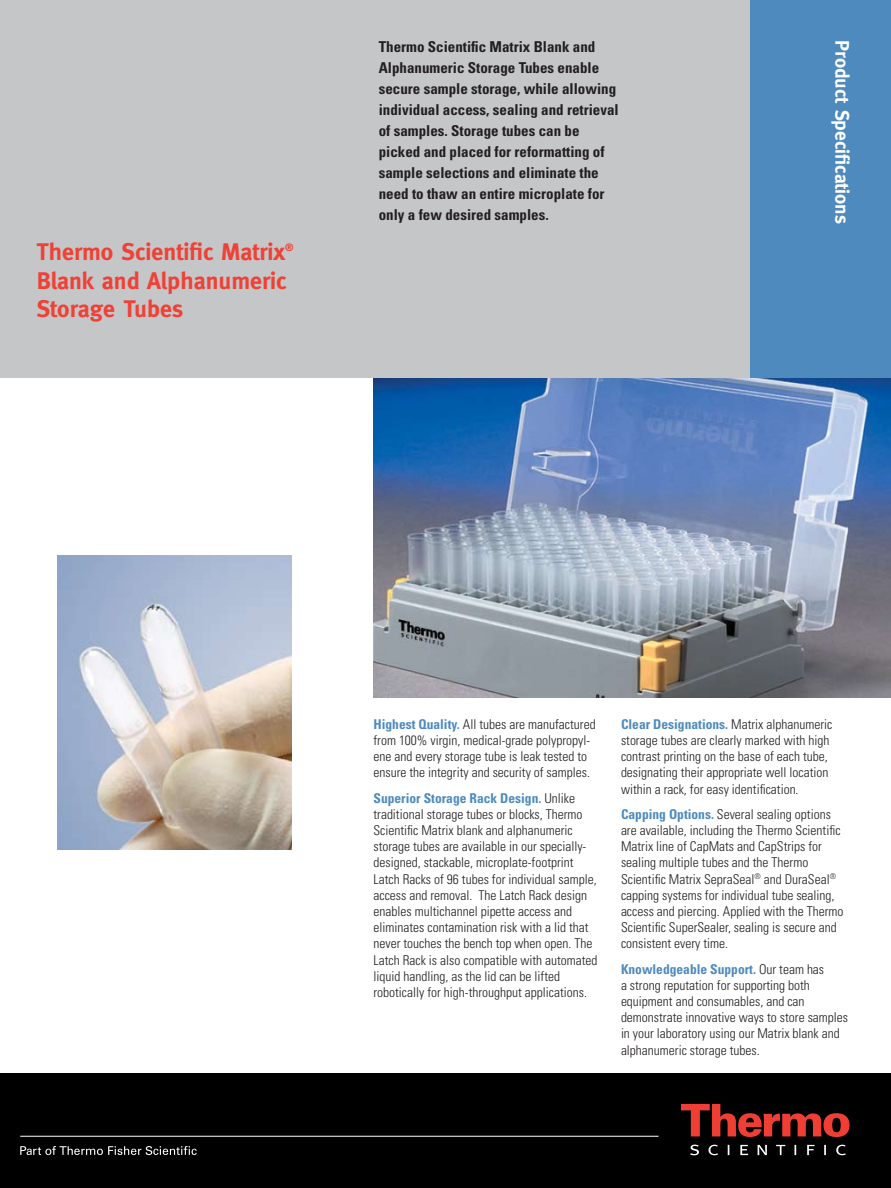
<style>
.page{position:relative;width:891px;height:1188px;background:#fff}
.page>*{position:absolute;margin:0;border:0;box-sizing:border-box;transform-origin:0 0}
.t1{font:700 24px/28.8px "Meta";color:#ef4135}
.t2{font:700 19.5px "Meta";color:#fff}
.t3{font:700 condensed 15px/21px "Univers";color:#231f20}
.t4{font:300 condensed 13.5px/16.2px "Univers";color:#231f20}
.t5{font:700 10.5px "Meta";color:#ef4135}
.s1{font-weight:700;color:#4e8abe}
</style>
<div class="page">
<img style="left:374px;top:378px;width:517px;height:320px">
<div style="left:0;top:0;width:753px;height:378px;background:#c5c6c8"></div>
<div style="left:750px;top:0;width:141px;height:378px;background:#4e8abe"></div>
<div style="left:0;top:1073px;width:891px;height:115px;background:#000"></div>
<svg style="left:20px;top:1146px;width:177px;height:9px"></svg>
<svg style="left:681px;top:1104px;width:169px;height:33px"></svg>
<svg style="left:690px;top:1145px;width:156px;height:10px"></svg>
<hr style="left:20px;top:1136px;width:638px;height:1px;background:#fff">
<img style="left:57px;top:556px;width:235px;height:293px">
<h1 class="t1" style="left:37px;top:237px;width:250px">Thermo Scientific Matrix</h1>
<p class="t5" style="left:285px;top:241px;width:10px">®</p>
<h1 class="t1" style="left:37px;top:266px;width:251px">Blank and Alphanumeric<br>Storage Tubes</h1>
<p class="t3" style="left:379px;top:37px;width:241px">Thermo Scientific Matrix Blank and Alphanumeric Storage Tubes enable secure sample storage, while allowing individual access, sealing and retrieval of samples. Storage tubes can be picked and placed for reformatting of sample selections and eliminate the need to thaw an entire microplate for only a few desired samples.</p>
<h2 class="t2" style="left:853px;top:40px;width:185px;rotate:90deg">Product Specifications</h2>
<p class="t4" style="left:374px;top:716px;width:224px"><span class="s1">Highest Quality.</span> All tubes are manufactured from 100% virgin, medical-grade polypropyl&shy;ene and every storage tube is leak tested to ensure the integrity and security of samples.</p>
<p class="t4" style="left:374px;top:790px;width:226px"><span class="s1">Superior Storage Rack Design.</span> Unlike traditional storage tubes or blocks, Thermo Scientific Matrix blank and alphanumeric storage tubes are available in our specially&shy;designed, stackable, microplate-footprint Latch Racks of 96 tubes for individual sample, access and removal. The Latch Rack design enables multichannel pipette access and eliminates contamination risk with a lid that never touches the bench top when open. The Latch Rack is also compatible with automated liquid handling, as the lid can be lifted robotically for high-throughput applications.</p>
<p class="t4" style="left:621px;top:716px;width:213px"><span class="s1">Clear Designations.</span> Matrix alphanumeric storage tubes are clearly marked with high contrast printing on the base of each tube, designating their appropriate well location within a rack, for easy identification.</p>
<p class="t4" style="left:621px;top:806px;width:224px"><span class="s1">Capping Options.</span> Several sealing options are available, including the Thermo Scientific Matrix line of CapMats and CapStrips for sealing multiple tubes and the Thermo Scientific Matrix SepraSeal<sup>®</sup> and DuraSeal<sup>® </sup>capping systems for individual tube sealing, access and piercing. Applied with the Thermo Scientific SuperSealer, sealing is secure and consistent every time.</p>
<p class="t4" style="left:621px;top:961px;width:229px"><span class="s1">Knowledgeable Support.</span> Our team has<br>a strong reputation for supporting both equipment and consumables, and can demonstrate innovative ways to store samples in your laboratory using our Matrix blank and alphanumeric storage tubes.</p>
</div>
